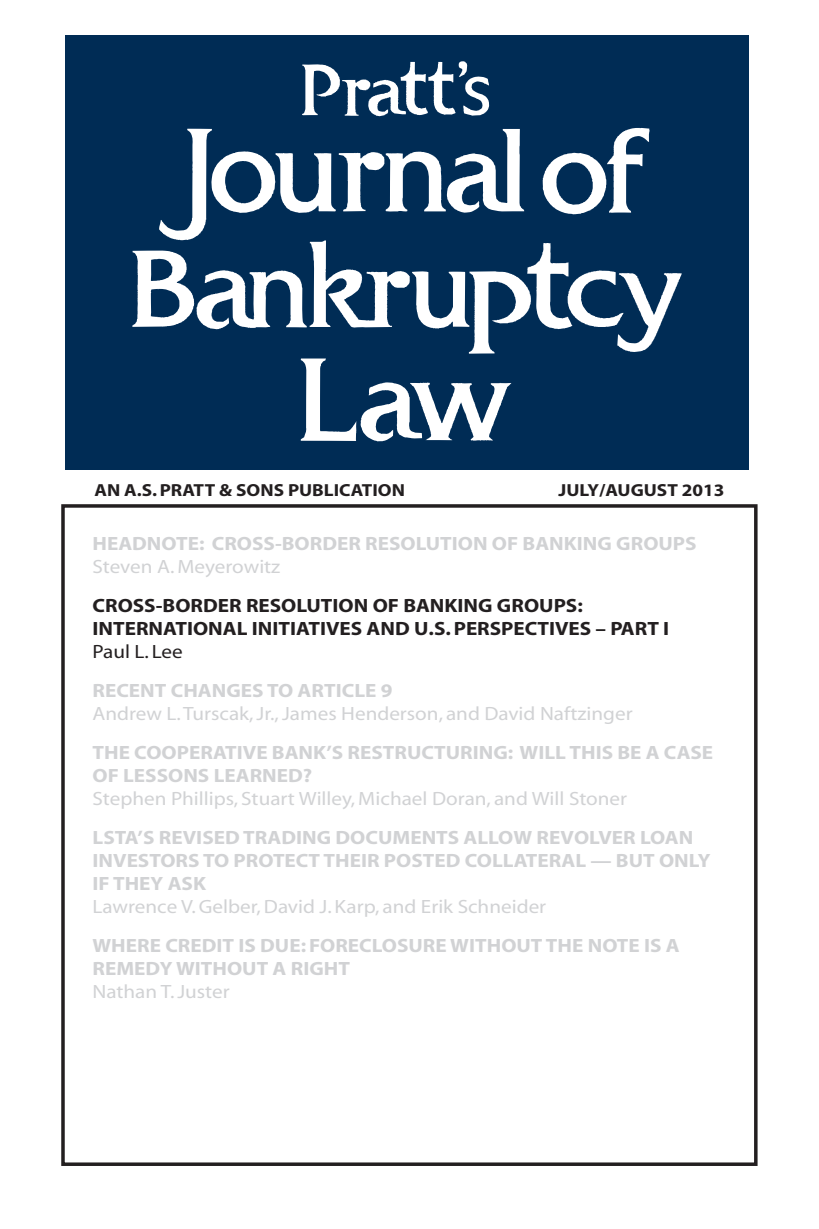
<style>
.page{position:relative;width:819px;height:1229px;background:#fff}
.page>*{position:absolute;margin:0;border:0;box-sizing:border-box;transform-origin:0 0}
.t1{font:19.25px/23.1px "Myriad MM 700 600";letter-spacing:.04em;color:#d1d2d4;scale:1.1 1}
.t2{font:19.25px "Myriad MM 400 600";color:#d1d2d4;scale:1.1 1}
.t3{font:19.25px/23.1px "Myriad MM 700 600";letter-spacing:.04em;color:#231f20;scale:1.1 1}
.t4{font:19.25px "Myriad MM 400 600";color:#231f20;scale:1.1 1}
.t5{font:17.5px "Myriad MM 700 600";letter-spacing:.04em;color:#231f20;scale:1.1 1}
</style>
<div class="page">
<div style="left:61px;top:504px;width:697px;height:662px;border:4px solid #231f20"></div>
<div style="left:65px;top:35px;width:684px;height:434px;background:#002c55"></div>
<svg style="left:132px;top:64px;width:275px;height:377px"></svg>
<svg style="left:407px;top:61px;width:275px;height:380px"></svg>
<p class="t5" style="left:94px;top:482px;width:283px">AN A.S. PRATT &amp; SONS PUBLICATION</p>
<p class="t5" style="left:558px;top:482px;width:152px">JULY/AUGUST 2013</p>
<p class="t1" style="left:92px;top:533px;width:539px">HEADNOTE: CROSS-BORDER RESOLUTION OF BANKING GROUPS</p>
<p class="t2" style="left:92px;top:557px;width:172px">Steven A. Meyerowitz</p>
<p class="t3" style="left:92px;top:595px;width:523px">CROSS-BORDER RESOLUTION OF BANKING GROUPS:<br>INTERNATIONAL INITIATIVES AND U.S. PERSPECTIVES – PART I</p>
<p class="t4" style="left:93px;top:642px;width:84px">Paul L. Lee</p>
<p class="t1" style="left:93px;top:680px;width:85px">RECENT CHA</p>
<p class="t1" style="left:212px;top:680px;width:165px">NGES TO ARTICLE 9</p>
<p class="t2" style="left:93px;top:704px;width:493px">Andrew L. Turscak, Jr., James Henderson, and David Naftzinger</p>
<p class="t1" style="left:93px;top:742px;width:532px">TH E COOPERATIVE BANK’S RESTRUCTURING: WILL TH IS BE A CAS</p>
<p class="t1" style="left:702px;top:742px;width:11px">E</p>
<p class="t1" style="left:93px;top:765px;width:201px">OF LESSONS LEARNED?</p>
<p class="t2" style="left:93px;top:789px;width:488px">Stephen Phillips, Stuart Willey, Michael Doran, and Will Stoner</p>
<p class="t1" style="left:93px;top:827px;width:562px">LSTA’S REVISED TRADING DOCUMENTS ALLOW REVOLVER LOAN<br>INVESTORS TO PROTECT TH EIR POSTED COLLATERAL — BUT ONLY<br>IF THEY ASK</p>
<p class="t2" style="left:93px;top:897px;width:414px">Lawrence V. Gelber, David J. Karp, and Erik Schneider</p>
<p class="t1" style="left:92px;top:935px;width:535px">WHERE CREDIT IS DUE: FORECLOSURE WITHOUT THE NOTE IS A<br>REMEDY WITHOUT A RIGHT</p>
<p class="t2" style="left:93px;top:982px;width:126px">Nathan T. Juster</p>
</div>
